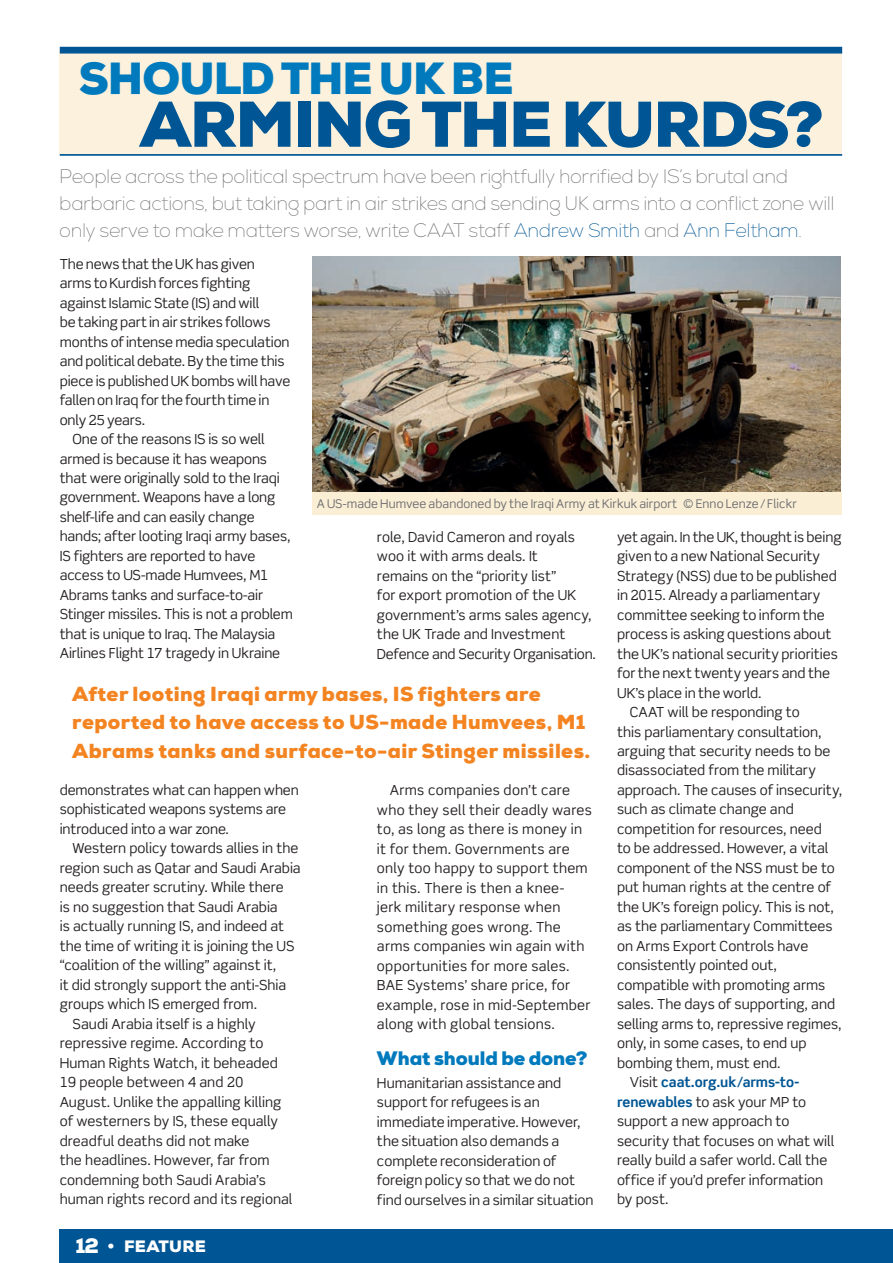
<style>
.page{position:relative;width:893px;height:1263px;background:#fff}
.page>*{position:absolute;margin:0;border:0;box-sizing:border-box;transform-origin:0 0}
.t1{font:900 64.5px "Nexa";letter-spacing:-.025em;color:#005694}
.t2{font:900 45px "Nexa";letter-spacing:-.02em;color:#007abd}
.t3{font:900 20.25px/28.5px "Nexa";letter-spacing:.02em;color:#f38421}
.t4{font:100 19.5px/27px "Nexa";letter-spacing:-.02em;color:#6c6d70}
.t5{font:900 19.5px "Nexa";color:#007abd}
.t6{font:900 16.5px "Nexa";color:#fff}
.t7{font:13.8px/19.5px "Scene Std";color:#231f20}
.t8{font:13.8px/19.5px "Scene Std";letter-spacing:.02em;color:#231f20}
.t9{font:700 13.8px "Scene Std";letter-spacing:-.005em;color:#005694}
.t10{font:12px "Scene Std";letter-spacing:.005em;color:#6c6d70}
.s1{color:#005694}
.s2{font-weight:400;color:#231f20}
.s3{font-weight:700;color:#005694}
.s4{font-size:21px}
.s5{font-weight:700;font-size:21px}
</style>
<div class="page">
<div style="left:60px;top:1230px;width:833px;height:33px;background:#005694"></div>
<div style="left:60px;top:52px;width:782px;height:103px;background:#fbf1dd"></div>
<div style="left:60px;top:47px;width:782px;height:7px;background:#005694"></div>
<hr style="left:60px;top:154px;width:782px;height:2px;background:#005694">
<img style="left:313px;top:257px;width:527px;height:235px">
<div style="left:313px;top:492px;width:529px;height:23px;background:#faeed5"></div>
<h2 class="t2" style="left:79px;top:50px;width:402px">Should the UK BE</h2>
<h1 class="t1" style="left:79px;top:83px;width:747px">arming the Kurds?</h1>
<p class="t4" style="left:59px;top:163px;width:777px">People across the political spectrum have been rightfully horrified by IS’s brutal and barbaric actions, but taking part in air strikes and sending U K arms into a conflict zone will only serve to make matters worse, write CAAT staff <span class="s1">Andrew Smith</span> and <span class="s1">Ann Feltham</span>.</p>
<p class="t7" style="left:60px;top:254px;width:197px">The news that the UK has given</p>
<p class="t7" style="left:60px;top:273px;width:192px">arms to Kurdish forces fighting</p>
<p class="t7" style="left:60px;top:293px;width:201px">against Islamic State (IS) and will</p>
<p class="t7" style="left:60px;top:312px;width:212px">be taking part in air strikes follows</p>
<p class="t7" style="left:60px;top:332px;width:231px">months of intense media speculation</p>
<p class="t7" style="left:60px;top:351px;width:226px">and political debate. By the time this</p>
<p class="t7" style="left:60px;top:371px;width:232px">piece is published UK bombs will have</p>
<p class="t7" style="left:60px;top:390px;width:211px">fallen on Iraq for the fourth time in</p>
<p class="t7" style="left:60px;top:410px;width:87px">only 25 years.</p>
<p class="t7" style="left:73px;top:429px;width:194px">One of the reasons IS is so well</p>
<p class="t7" style="left:60px;top:449px;width:209px">armed is because it has weapons</p>
<p class="t7" style="left:60px;top:468px;width:222px">that were originally sold to the Iraqi</p>
<p class="t7" style="left:60px;top:488px;width:217px">government. Weapons have a long</p>
<p class="t7" style="left:60px;top:507px;width:196px">shelf-life and can easily change</p>
<p class="t7" style="left:60px;top:527px;width:232px">hands; after looting Iraqi army bases,</p>
<p class="t7" style="left:60px;top:546px;width:197px">IS fighters are reported to have</p>
<p class="t7" style="left:60px;top:566px;width:210px">access to US-made Humvees, M1</p>
<p class="t7" style="left:60px;top:585px;width:205px">Abrams tanks and surface-to-air</p>
<p class="t7" style="left:60px;top:605px;width:235px">Stinger missiles. This is not a problem</p>
<p class="t7" style="left:60px;top:624px;width:217px">that is unique to Iraq. The Malaysia</p>
<p class="t7" style="left:60px;top:644px;width:222px">Airlines Flight 17 tragedy in Ukraine</p>
<p class="t10" style="left:317px;top:496px;width:482px">A US-made Humvee abandoned by the Iraqi Army at Kirkuk airport © Enno Lenze/Flickr</p>
<p class="t7" style="left:617px;top:527px;width:226px">yet again. In the UK, thought is being</p>
<p class="t7" style="left:617px;top:546px;width:205px">given to a new National Security</p>
<p class="t7" style="left:617px;top:566px;width:221px">Strategy (NSS) due to be published</p>
<p class="t7" style="left:617px;top:585px;width:205px">in 2015. Already a parliamentary</p>
<p class="t7" style="left:617px;top:605px;width:209px">committee seeking to inform the</p>
<p class="t7" style="left:617px;top:624px;width:216px">process is asking questions about</p>
<p class="t7" style="left:617px;top:644px;width:223px">the UK’s national security priorities</p>
<p class="t7" style="left:617px;top:663px;width:215px">for the next twenty years and the</p>
<p class="t7" style="left:617px;top:683px;width:146px">UK’s place in the world.</p>
<p class="t7" style="left:630px;top:702px;width:171px">CAAT will be responding to</p>
<p class="t7" style="left:617px;top:722px;width:206px">this parliamentary consultation,</p>
<p class="t7" style="left:617px;top:741px;width:215px">arguing that security needs to be</p>
<p class="t7" style="left:617px;top:761px;width:200px">disassociated from the military</p>
<p class="t7" style="left:617px;top:780px;width:227px">approach. The causes of insecurity,</p>
<p class="t7" style="left:617px;top:800px;width:178px">such as climate change and</p>
<p class="t7" style="left:617px;top:819px;width:206px">competition for resources, need</p>
<p class="t7" style="left:617px;top:839px;width:213px">to be addressed. However, a vital</p>
<p class="t7" style="left:617px;top:858px;width:219px">component of the NSS must be to</p>
<p class="t7" style="left:617px;top:877px;width:216px">put human rights at the centre of</p>
<p class="t7" style="left:617px;top:897px;width:218px">the UK’s foreign policy. This is not,</p>
<p class="t7" style="left:617px;top:916px;width:217px">as the parliamentary Committees</p>
<p class="t7" style="left:617px;top:936px;width:193px">on Arms Export Controls have</p>
<p class="t7" style="left:617px;top:955px;width:162px">consistently pointed out,</p>
<p class="t7" style="left:617px;top:975px;width:210px">compatible with promoting arms</p>
<p class="t7" style="left:617px;top:994px;width:220px">sales. The days of supporting, and</p>
<p class="t7" style="left:617px;top:1014px;width:226px">selling arms to, repressive regimes,</p>
<p class="t7" style="left:617px;top:1033px;width:191px">only, in some cases, to end up</p>
<p class="t7" style="left:617px;top:1053px;width:165px">bombing them, must end.</p>
<p class="t9" style="left:630px;top:1074px;width:171px"><span class="s2">Visit</span> caat.org.uk/arms-to-</p>
<p class="t7" style="left:617px;top:1092px;width:191px"><span class="s3">renewables</span> to ask your MP to</p>
<p class="t7" style="left:617px;top:1111px;width:174px">support a new approach to</p>
<p class="t7" style="left:617px;top:1131px;width:219px">security that focuses on what will</p>
<p class="t7" style="left:617px;top:1150px;width:212px">really build a safer world. Call the</p>
<p class="t7" style="left:617px;top:1170px;width:208px">office if you’d prefer information</p>
<p class="t7" style="left:617px;top:1189px;width:53px">by post.</p>
<p class="t7" style="left:377px;top:527px;width:220px">role, David Cameron and royals woo it with arms deals. It<br>remains on the “priority list”<br>for export promotion of the UK government’s arms sales agency, the UK Trade and Investment<br>Defence and Security Organisation.</p>
<h3 class="t3" style="left:72px;top:680px;width:519px">After looting Iraqi army bases, IS fighters are reported to have access to US -made Humvees, M1<br>Abrams tanks and surface-to-air Stinger missiles.</h3>
<p class="t7" style="left:60px;top:780px;width:241px">demonstrates what can happen when sophisticated weapons systems are introduced into a war zone.</p>
<p class="t7" style="left:73px;top:839px;width:227px">Western policy towards allies in the</p>
<p class="t7" style="left:60px;top:858px;width:242px">region such as Qatar and Saudi Arabia</p>
<p class="t7" style="left:60px;top:877px;width:226px">needs greater scrutiny. While there</p>
<p class="t7" style="left:60px;top:897px;width:219px">is no suggestion that Saudi Arabia</p>
<p class="t7" style="left:60px;top:916px;width:226px">is actually running IS, and indeed at</p>
<p class="t7" style="left:60px;top:936px;width:236px">the time of writing it is joining the US</p>
<p class="t7" style="left:60px;top:955px;width:218px">“coalition of the willing” against it,</p>
<p class="t7" style="left:60px;top:975px;width:228px">it did strongly support the anti-Shia</p>
<p class="t7" style="left:60px;top:994px;width:199px">groups which IS emerged from.</p>
<p class="t7" style="left:73px;top:1014px;width:185px">Saudi Arabia itself is a highly</p>
<p class="t7" style="left:60px;top:1033px;width:205px">repressive regime. According to</p>
<p class="t7" style="left:60px;top:1053px;width:220px">Human Rights Watch, it beheaded</p>
<p class="t7" style="left:60px;top:1072px;width:185px">19 people between 4 and 20</p>
<p class="t7" style="left:60px;top:1092px;width:223px">August. Unlike the appalling killing</p>
<p class="t7" style="left:60px;top:1111px;width:220px">of westerners by IS, these equally</p>
<p class="t7" style="left:60px;top:1131px;width:191px">dreadful deaths did not make</p>
<p class="t7" style="left:60px;top:1150px;width:211px">the headlines. However, far from</p>
<p class="t7" style="left:60px;top:1170px;width:208px">condemning both Saudi Arabia’s</p>
<p class="t7" style="left:60px;top:1189px;width:234px">human rights record and its regional</p>
<p class="t8" style="left:377px;top:780px;width:217px;text-indent:13px">Arms companies don’t care who they sell their deadly wares to, as long as there is money in it for them. Governments are only too happy to support them in this. There is then a knee&shy;jerk military response when something goes wrong. The arms companies win again with opportunities for more sales.<br>BAE Systems’ share price, for example, rose in mid-September along with global tensions.</p>
<h3 class="t5" style="left:377px;top:1046px;width:212px">What should be done?</h3>
<p class="t7" style="left:377px;top:1073px;width:218px">Humanitarian assistance and support for refugees is an immediate imperative. However, the situation also demands a complete reconsideration of foreign policy so that we do not find ourselves in a similar situation</p>
<p class="t6" style="left:75px;top:1235px;width:107px"><span class="s4">12</span> <span class="s5">•</span> FEATURE</p>
</div>
